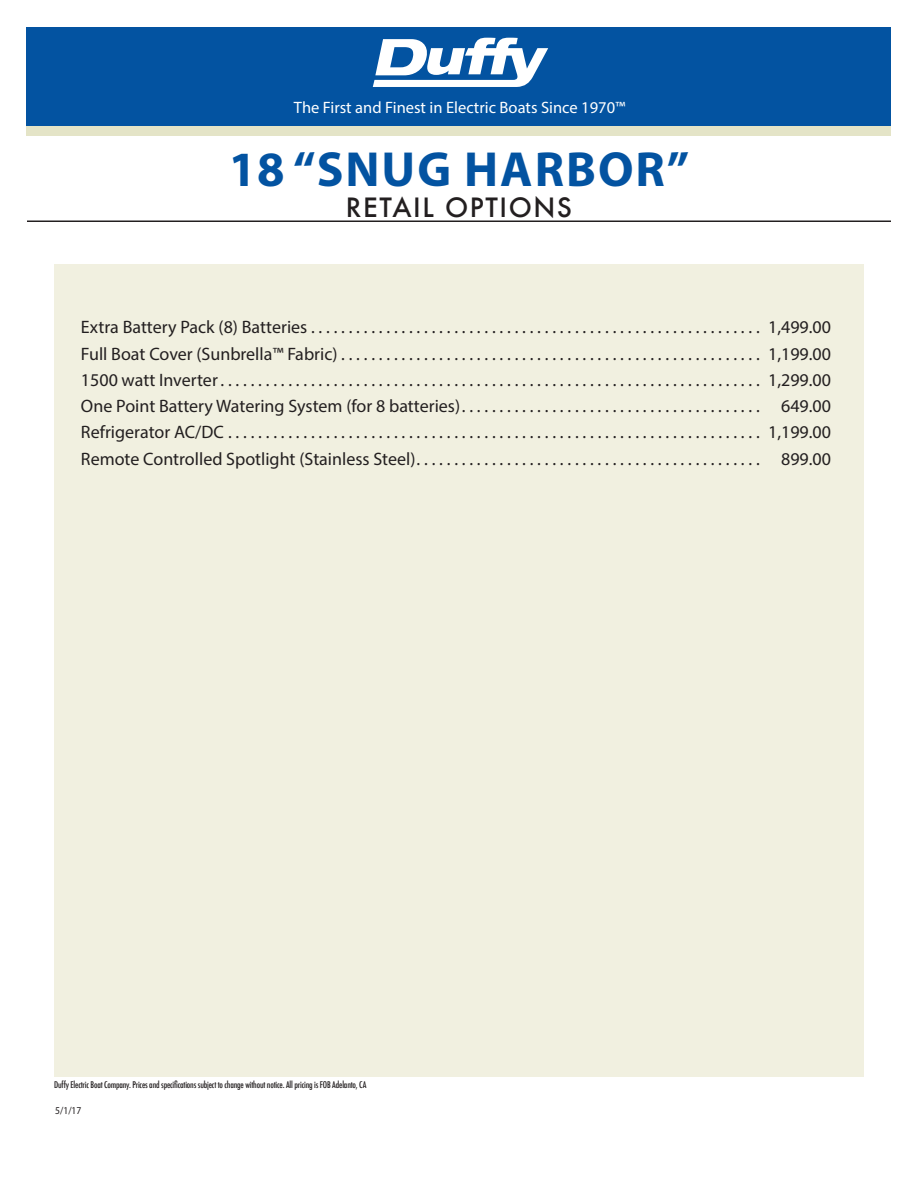
<style>
.page{position:relative;width:918px;height:1188px;background:#fff}
.page>*{position:absolute;margin:0;border:0;box-sizing:border-box;transform-origin:0 0}
.t1{font:700 49.5px "Myriad Pro";letter-spacing:.04em;color:#0353a1}
.t2{font:500 25.95px "Futura";letter-spacing:.06em;color:#231f20}
.t3{font:18px "Myriad Pro";color:#231f20}
.t4{font:16.5px "Myriad Pro";color:#fff}
.t5{font:10.5px "Myriad Pro";color:#231f20;scale:.91 1}
.t6{font:500 condensed 9px "Futura";letter-spacing:-.02em;color:#231f20}
</style>
<div class="page">
<div style="left:54px;top:264px;width:810px;height:813px;background:#f1f0e0"></div>
<hr style="left:27px;top:220px;width:864px;height:2px;background:#231f20">
<div style="left:27px;top:27px;width:864px;height:100px;background:#0353a1"></div>
<svg style="left:373px;top:38px;width:175px;height:49px"></svg>
<div style="left:27px;top:126px;width:864px;height:9px;background:#e4e4c7"></div>
<p class="t4" style="left:294px;top:97px;width:333px">The First and Finest in Electric Boats Since 1970™</p>
<p class="t1" style="left:229px;top:137px;width:462px">18 “SNUG HARBOR”</p>
<p class="t2" style="left:346px;top:190px;width:228px">RETAIL OPTIONS</p>
<p class="t3" style="left:81px;top:316px;width:752px">Extra Battery Pack (8) Batteries............................................................ 1,499.00</p>
<p class="t3" style="left:81px;top:343px;width:752px">Full Boat Cover (Sunbrella™ Fabric) . . . . . . . . . . . . . . . . . . . . . . . . . . . . . . . . . . . . . . . . . . . . . . . . . . . . . . . . 1,199.00</p>
<p class="t3" style="left:81px;top:369px;width:752px">1500 watt Inverter . . . . . . . . . . . . . . . . . . . . . . . . . . . . . . . . . . . . . . . . . . . . . . . . . . . . . . . . . . . . . . . . . . . . . . . 1,299.00</p>
<p class="t3" style="left:81px;top:395px;width:752px">One Point Battery Watering System (for 8 batteries) . . . . . . . . . . . . . . . . . . . . . . . . . . . . . . . . . . . . . . . . 649.00</p>
<p class="t3" style="left:81px;top:421px;width:752px">Refrigerator AC/DC . . . . . . . . . . . . . . . . . . . . . . . . . . . . . . . . . . . . . . . . . . . . . . . . . . . . . . . . . . . . . . . . . . . . . . . 1,199.00</p>
<p class="t3" style="left:81px;top:448px;width:752px">Remote Controlled Spotlight (Stainless Steel) . . . . . . . . . . . . . . . . . . . . . . . . . . . . . . . . . . . . . . . . . . . . . . 899.00</p>
<p class="t6" style="left:54px;top:1079px;width:314px">Duffy Electric Boat Company. Prices and specifications subject to change without notice. All pricing is FOB Adelanto, CA</p>
<p class="t5" style="left:55px;top:1104px;width:30px">5/1/17</p>
</div>
